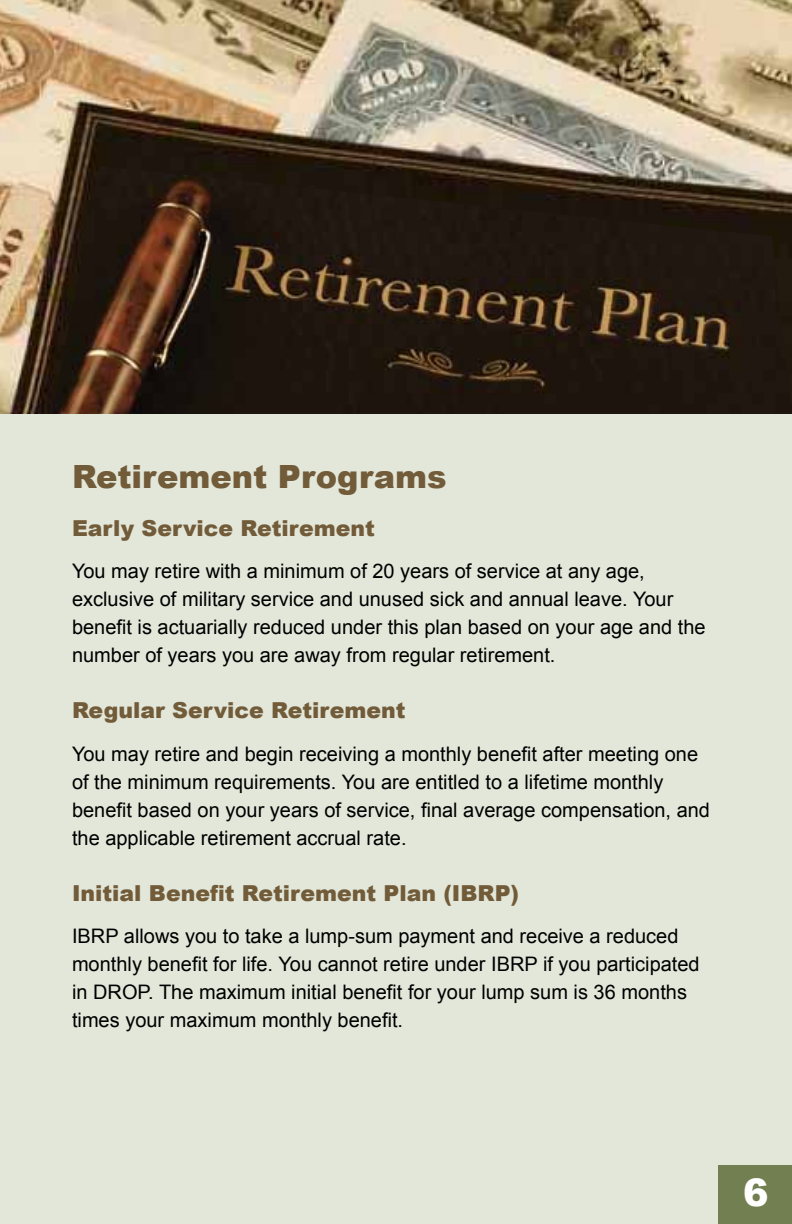
<style>
.page{position:relative;width:792px;height:1224px;background:#e2e7da}
.page>*{position:absolute;margin:0;border:0;box-sizing:border-box;transform-origin:0 0}
.t1{font:900 38px "Arial";color:#fff}
.t2{font:900 32px "Arial";color:#725b38}
.t3{font:900 22px "Arial";color:#725b38}
.t4{font:20px/28px "Arial";color:#000}
</style>
<div class="page">
<img style="left:0;top:0;width:792px;height:414px">
<img style="left:52px;top:166px;width:740px;height:248px">
<div style="left:719px;top:1165px;width:73px;height:59px;background:#728051"></div>
<h2 class="t2" style="left:72px;top:453px;width:376px">Retirement Programs</h2>
<p class="t3" style="left:72px;top:512px;width:304px">Early Service Retirement</p>
<p class="t4" style="left:72px;top:558px;width:635px">You may retire with a minimum of 20 years of service at any age, exclusive of military service and unused sick and annual leave. Your benefit is actuarially reduced under this plan based on your age and the number of years you are away from regular retirement.</p>
<p class="t3" style="left:72px;top:695px;width:335px">Regular Service Retirement</p>
<p class="t4" style="left:72px;top:740px;width:640px">You may retire and begin receiving a monthly benefit after meeting one of the minimum requirements. You are entitled to a lifetime monthly benefit based on your years of service, final average compensation, and the applicable retirement accrual rate.</p>
<p class="t3" style="left:72px;top:877px;width:449px">Initial Benefit Retirement Plan (IBRP)</p>
<p class="t4" style="left:72px;top:922px;width:629px">IBRP allows you to take a lump-sum payment and receive a reduced monthly benefit for life. You cannot retire under IBRP if you participated in DROP. The maximum initial benefit for your lump sum is 36 months times your maximum monthly benefit.</p>
<h1 class="t1" style="left:743px;top:1165px;width:27px">6</h1>
</div>
